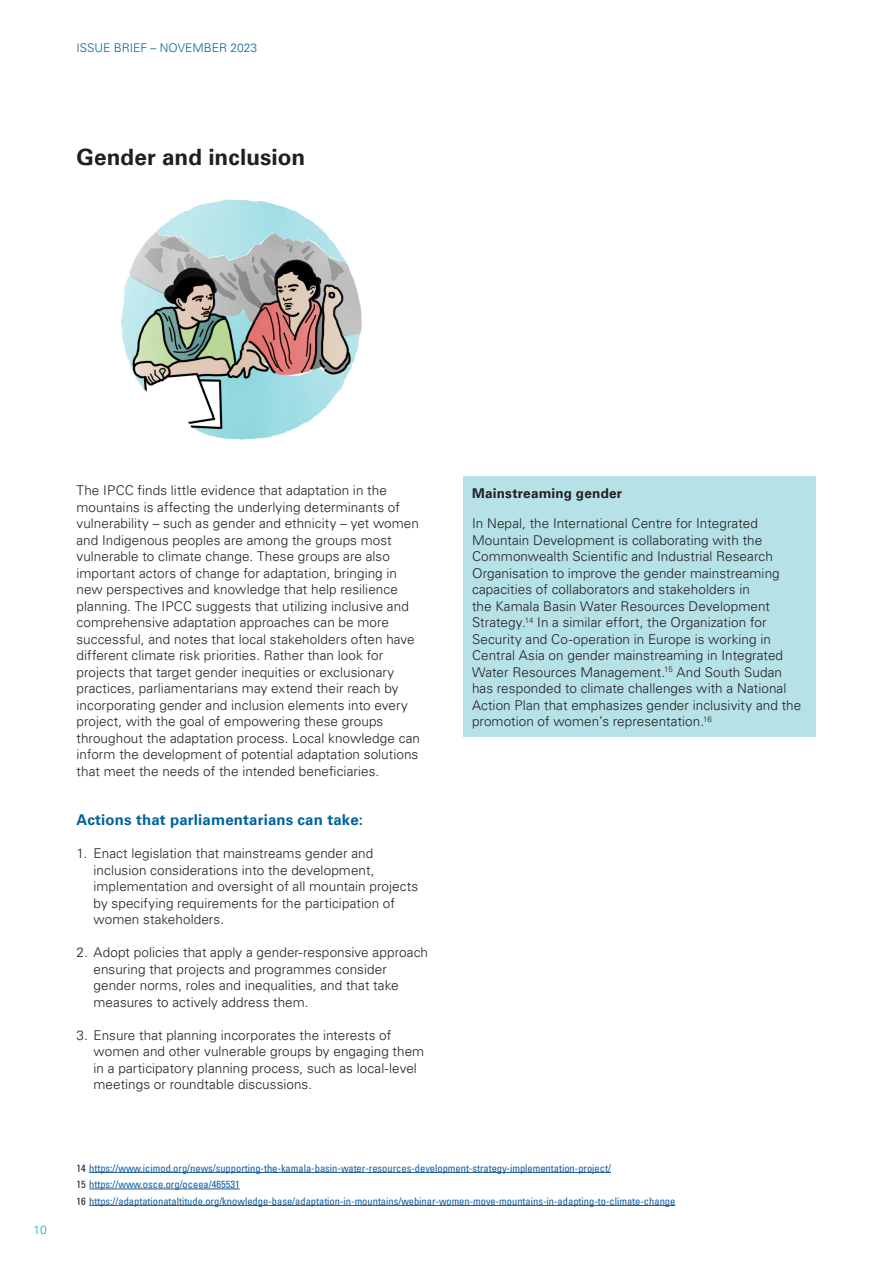
<style>
.page{position:relative;width:893px;height:1263px;background:#fff}
.page>*{position:absolute;margin:0;border:0;box-sizing:border-box;transform-origin:0 0}
.t1{font:700 22.5px "Univers";letter-spacing:.005em;color:#231f20}
.Title_blue{font:700 15px "Univers";letter-spacing:.01em;color:#00639b}
.Texte_simple{font:300 13.5px/16.5px "Univers";letter-spacing:.005em;color:#231f20}
.texte_fond_couleur{font:300 13.5px/16.5px "Univers";letter-spacing:.005em;color:#231f20}
.texte_fond_couleur-2{font:700 13.5px "Univers";letter-spacing:.02em;color:#231f20}
.t2{font:300 12px "Univers";color:#00639b}
.t3{font:300 12px "Univers";color:#00b0bc}
.foot_note{font:condensed 10.5px "Univers";color:#175d9e}
.s1{color:#231f20}
</style>
<div class="page">
<img style="left:121px;top:199px;width:241px;height:241px">
<div style="left:463px;top:477px;width:353px;height:29px;background:#b6e1e7"></div>
<div style="left:463px;top:493px;width:353px;height:30px;background:#b6e1e7"></div>
<div style="left:463px;top:510px;width:353px;height:227px;background:#b6e1e7"></div>
<hr style="left:89px;top:1172px;width:522px;height:1px;background:#175d9e">
<hr style="left:89px;top:1189px;width:151px;height:1px;background:#175d9e">
<hr style="left:89px;top:1205px;width:586px;height:1px;background:#175d9e">
<p class="t2" style="left:77px;top:40px;width:182px">ISSUE BRIEF – NOVEMBER 2023</p>
<p class="t1" style="left:77px;top:144px;width:230px">Gender and inclusion</p>
<p class="t3" style="left:33px;top:1222px;width:15px">10</p>
<p class="Texte_simple" style="left:77px;top:482px;width:345px">The IPCC finds little evidence that adaptation in the mountains is affecting the underlying determinants of vulnerability – such as gender and ethnicity – yet women and Indigenous peoples are among the groups most vulnerable to climate change. These groups are also important actors of change for adaptation, bringing in new perspectives and knowledge that help resilience planning. The IPCC suggests that utilizing inclusive and comprehensive adaptation approaches can be more successful, and notes that local stakeholders often have different climate risk priorities. Rather than look for projects that target gender inequities or exclusionary practices, parliamentarians may extend their reach by incorporating gender and inclusion elements into every project, with the goal of empowering these groups throughout the adaptation process. Local knowledge can inform the development of potential adaptation solutions that meet the needs of the intended beneficiaries.</p>
<p class="Title_blue" style="left:77px;top:811px;width:288px">Actions that parliamentarians can take:</p>
<p class="Texte_simple" style="left:94px;top:845px;width:326px;text-indent:-17px">1. Enact legislation that mainstreams gender and inclusion considerations into the development, implementation and oversight of all mountain projects by specifying requirements for the participation of women stakeholders.</p>
<p class="Texte_simple" style="left:94px;top:944px;width:336px;text-indent:-17px">2. Adopt policies that apply a gender-responsive approach ensuring that projects and programmes consider gender norms, roles and inequalities, and that take measures to actively address them.</p>
<p class="Texte_simple" style="left:94px;top:1026px;width:332px;text-indent:-17px">3. Ensure that planning incorporates the interests of women and other vulnerable groups by engaging them in a participatory planning process, such as local-level meetings or roundtable discussions.</p>
<p class="texte_fond_couleur-2" style="left:472px;top:485px;width:152px">Mainstreaming gender</p>
<p class="texte_fond_couleur" style="left:472px;top:515px;width:331px">In Nepal, the International Centre for Integrated Mountain Development is collaborating with the Commonwealth Scientific and Industrial Research Organisation to improve the gender mainstreaming capacities of collaborators and stakeholders in<br>the Kamala Basin Water Resources Development Strategy.<sup>14</sup> In a similar effort, the Organization for Security and Co-operation in Europe is working in Central Asia on gender mainstreaming in Integrated Water Resources Management.<sup>15</sup> And South Sudan has responded to climate challenges with a National Action Plan that emphasizes gender inclusivity and the promotion of women’s representation.<sup>16</sup></p>
<p class="foot_note" style="left:77px;top:1161px;width:536px"><span class="s1">14</span> https://www.icimod.org/news/supporting-the-kamala-basin-water-resources-development-strategy-implementation-project/</p>
<p class="foot_note" style="left:77px;top:1178px;width:165px"><span class="s1">15</span> https://www.osce.org/oceea/465531</p>
<p class="foot_note" style="left:77px;top:1194px;width:600px"><span class="s1">16</span> https://adaptationataltitude.org/knowledge-base/adaptation-in-mountains/webinar-women-move-mountains-in-adapting-to-climate-change</p>
</div>
